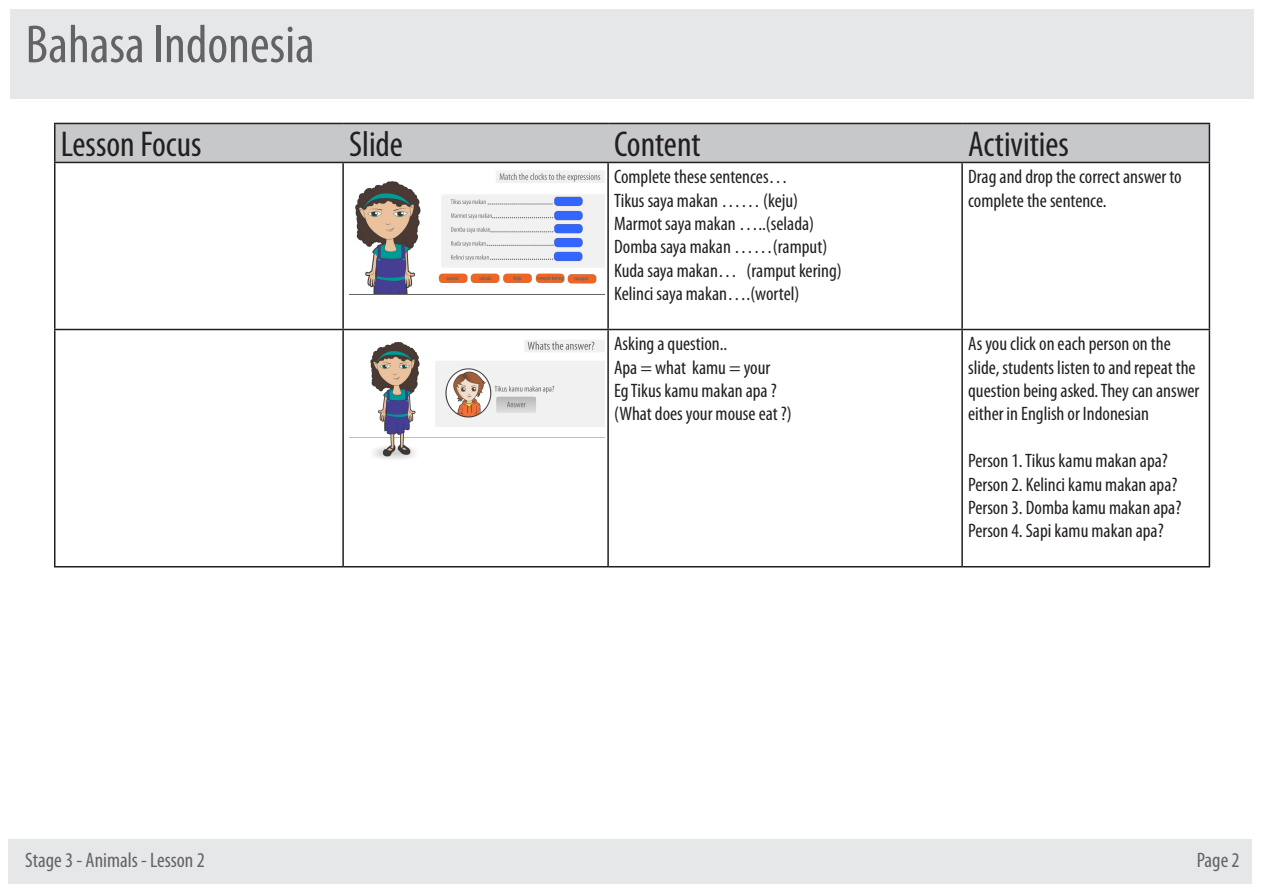
<style>
.page{position:relative;width:1263px;height:893px;background:#fff}
.page>*{position:absolute;margin:0;border:0;box-sizing:border-box;transform-origin:0 0}
.t1{font:condensed 54px "Myriad Pro";color:#636366}
.t2{font:condensed 36px "Myriad Pro";color:#231f20}
.t3{font:condensed 21px "Myriad Pro";color:#636366}
.t4{font:condensed 19.5px/23.4px "Myriad Pro";color:#231f20}
</style>
<div class="page">
<div style="left:10px;top:9px;width:1243px;height:90px;background:#e6e7e9"></div>
<div style="left:9px;top:839px;width:1243px;height:45px;background:#e6e7e9"></div>
<div style="left:56px;top:124px;width:1153px;height:38px;background:#c7c8ca"></div>
<hr style="left:54px;top:163px;width:2px;height:166px;background:#231f20">
<hr style="left:342px;top:163px;width:2px;height:166px;background:#231f20">
<hr style="left:607px;top:163px;width:2px;height:166px;background:#231f20">
<hr style="left:961px;top:163px;width:2px;height:166px;background:#231f20">
<hr style="left:1209px;top:163px;width:1px;height:166px;background:#231f20">
<hr style="left:54px;top:330px;width:2px;height:236px;background:#231f20">
<hr style="left:342px;top:330px;width:2px;height:236px;background:#231f20">
<hr style="left:607px;top:330px;width:2px;height:236px;background:#231f20">
<hr style="left:961px;top:330px;width:2px;height:236px;background:#231f20">
<hr style="left:1209px;top:330px;width:1px;height:236px;background:#231f20">
<hr style="left:54px;top:566px;width:289px;height:1px;background:#231f20">
<hr style="left:343px;top:566px;width:265px;height:1px;background:#231f20">
<hr style="left:608px;top:566px;width:354px;height:1px;background:#231f20">
<hr style="left:962px;top:566px;width:248px;height:1px;background:#231f20">
<hr style="left:54px;top:123px;width:289px;height:1px;background:#231f20">
<hr style="left:54px;top:124px;width:2px;height:38px;background:#231f20">
<hr style="left:343px;top:123px;width:265px;height:1px;background:#231f20">
<hr style="left:608px;top:123px;width:354px;height:1px;background:#231f20">
<hr style="left:962px;top:123px;width:248px;height:1px;background:#231f20">
<hr style="left:1209px;top:124px;width:1px;height:38px;background:#231f20">
<hr style="left:54px;top:162px;width:289px;height:1px;background:#231f20">
<hr style="left:343px;top:162px;width:265px;height:1px;background:#231f20">
<hr style="left:608px;top:162px;width:354px;height:1px;background:#231f20">
<hr style="left:962px;top:162px;width:248px;height:1px;background:#231f20">
<hr style="left:54px;top:329px;width:289px;height:1px;background:#231f20">
<hr style="left:343px;top:329px;width:265px;height:1px;background:#231f20">
<hr style="left:608px;top:329px;width:354px;height:1px;background:#231f20">
<hr style="left:962px;top:329px;width:248px;height:1px;background:#231f20">
<img style="left:355px;top:170px;width:249px;height:124px">
<img style="left:349px;top:340px;width:255px;height:120px">
<p class="t1" style="left:26px;top:12px;width:291px">Bahasa Indonesia</p>
<p class="t2" style="left:61px;top:123px;width:142px">Lesson Focus</p>
<p class="t2" style="left:349px;top:123px;width:55px">Slide</p>
<p class="t2" style="left:614px;top:123px;width:88px">Content</p>
<p class="t2" style="left:968px;top:123px;width:102px">Activities</p>
<p class="t4" style="left:614px;top:165px;width:175px">Complete these sentences…</p>
<p class="t4" style="left:614px;top:188px;width:186px">Tikus saya makan …… (keju)</p>
<p class="t4" style="left:614px;top:212px;width:202px">Marmot saya makan …..(selada)</p>
<p class="t4" style="left:614px;top:235px;width:215px">Domba saya makan ……(ramput)</p>
<p class="t4" style="left:614px;top:258px;width:229px">Kuda saya makan… (ramput kering)</p>
<p class="t4" style="left:614px;top:282px;width:187px">Kelinci saya makan….(wortel)</p>
<p class="t4" style="left:968px;top:165px;width:215px">Drag and drop the correct answer to complete the sentence.</p>
<p class="t4" style="left:614px;top:332px;width:115px">Asking a question..</p>
<p class="t4" style="left:614px;top:355px;width:158px">Apa = what kamu = your</p>
<p class="t4" style="left:614px;top:379px;width:164px">Eg Tikus kamu makan apa ?</p>
<p class="t4" style="left:614px;top:402px;width:179px">(What does your mouse eat ?)</p>
<p class="t4" style="left:968px;top:332px;width:233px">As you click on each person on the slide, students listen to and repeat the question being asked. They can answer either in English or Indonesian</p>
<p class="t4" style="left:968px;top:449px;width:201px">Person 1. Tikus kamu makan apa?</p>
<p class="t4" style="left:968px;top:472px;width:211px">Person 2. Kelinci kamu makan apa?</p>
<p class="t4" style="left:968px;top:496px;width:215px">Person 3. Domba kamu makan apa?</p>
<p class="t4" style="left:968px;top:519px;width:197px">Person 4. Sapi kamu makan apa?</p>
<p class="t3" style="left:25px;top:847px;width:181px">Stage 3 - Animals - Lesson 2</p>
<p class="t3" style="left:1197px;top:847px;width:44px">Page 2</p>
</div>
